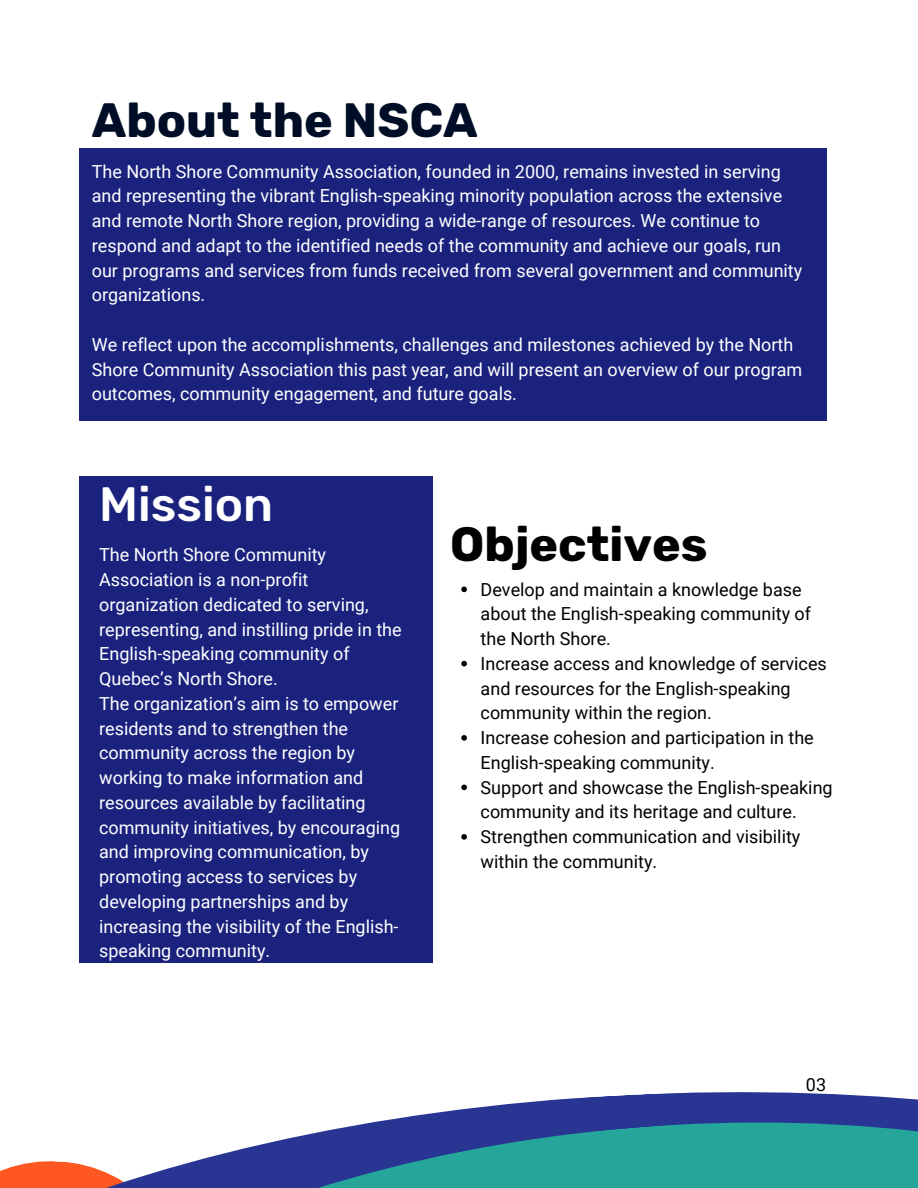
<style>
.page{position:relative;width:918px;height:1188px;background:#fff}
.page>*{position:absolute;margin:0;border:0;box-sizing:border-box;transform-origin:0 0}
.t1{font:700 48px "Rubik";color:#000d26}
.t2{font:700 48px "Rubik";color:#000}
.t3{font:500 48px "Rubik";color:#fff}
.t4{font:18px/24.8px "Roboto";color:#fff}
.t5{font:18px/24.8px "Roboto";color:#000}
</style>
<div class="page">
<div style="left:79px;top:149px;width:747px;height:272px;background:#1a227e"></div>
<svg style="left:0;top:1092px;width:918px;height:96px"></svg>
<div style="left:79px;top:476px;width:354px;height:486px;background:#1a227e"></div>
<svg style="left:461px;top:587px;width:6px;height:5px"></svg>
<svg style="left:461px;top:661px;width:6px;height:5px"></svg>
<svg style="left:461px;top:735px;width:6px;height:6px"></svg>
<svg style="left:461px;top:785px;width:6px;height:5px"></svg>
<svg style="left:461px;top:834px;width:6px;height:6px"></svg>
<p class="t1" style="left:92px;top:92px;width:388px">About the NSCA</p>
<p class="t4" style="left:92px;top:159px;width:712px">The North Shore Community Association, founded in 2000, remains invested in serving and representing the vibrant English-speaking minority population across the extensive and remote North Shore region, providing a wide-range of resources. We continue to respond and adapt to the identified needs of the community and achieve our goals, run our programs and services from funds received from several government and community organizations.</p>
<p class="t4" style="left:92px;top:332px;width:712px">We reflect upon the accomplishments, challenges and milestones achieved by the North<br>Shore Community Association this past year, and will present an overview of our program outcomes, community engagement, and future goals.</p>
<p class="t3" style="left:99px;top:476px;width:176px">Mission</p>
<h1 class="t4" style="left:99px;top:543px;width:304px">The North Shore Community<br>Association is a non-profit organization dedicated to serving, representing, and instilling pride in the<br>English-speaking community of<br>Quebec’s North Shore.</h1>
<p class="t4" style="left:99px;top:691px;width:302px">The organization’s aim is to empower residents and to strengthen the community across the region by working to make information and resources available by facilitating community initiatives, by encouraging and improving communication, by promoting access to services by developing partnerships and by increasing the visibility of the English&shy;speaking community.</p>
<h1 class="t2" style="left:450px;top:516px;width:259px">Objectives</h1>
<p class="t5" style="left:481px;top:577px;width:332px">Develop and maintain a knowledge base about the English-speaking community of the North Shore.</p>
<p class="t5" style="left:481px;top:651px;width:348px">Increase access and knowledge of services and resources for the English-speaking community within the region.</p>
<h1 class="t5" style="left:481px;top:726px;width:335px">Increase cohesion and participation in the<br>English-speaking community.</h1>
<p class="t5" style="left:481px;top:775px;width:354px">Support and showcase the English-speaking community and its heritage and culture.</p>
<p class="t5" style="left:481px;top:825px;width:321px">Strengthen communication and visibility within the community.</p>
<p class="t5" style="left:806px;top:1073px;width:22px">03</p>
</div>
